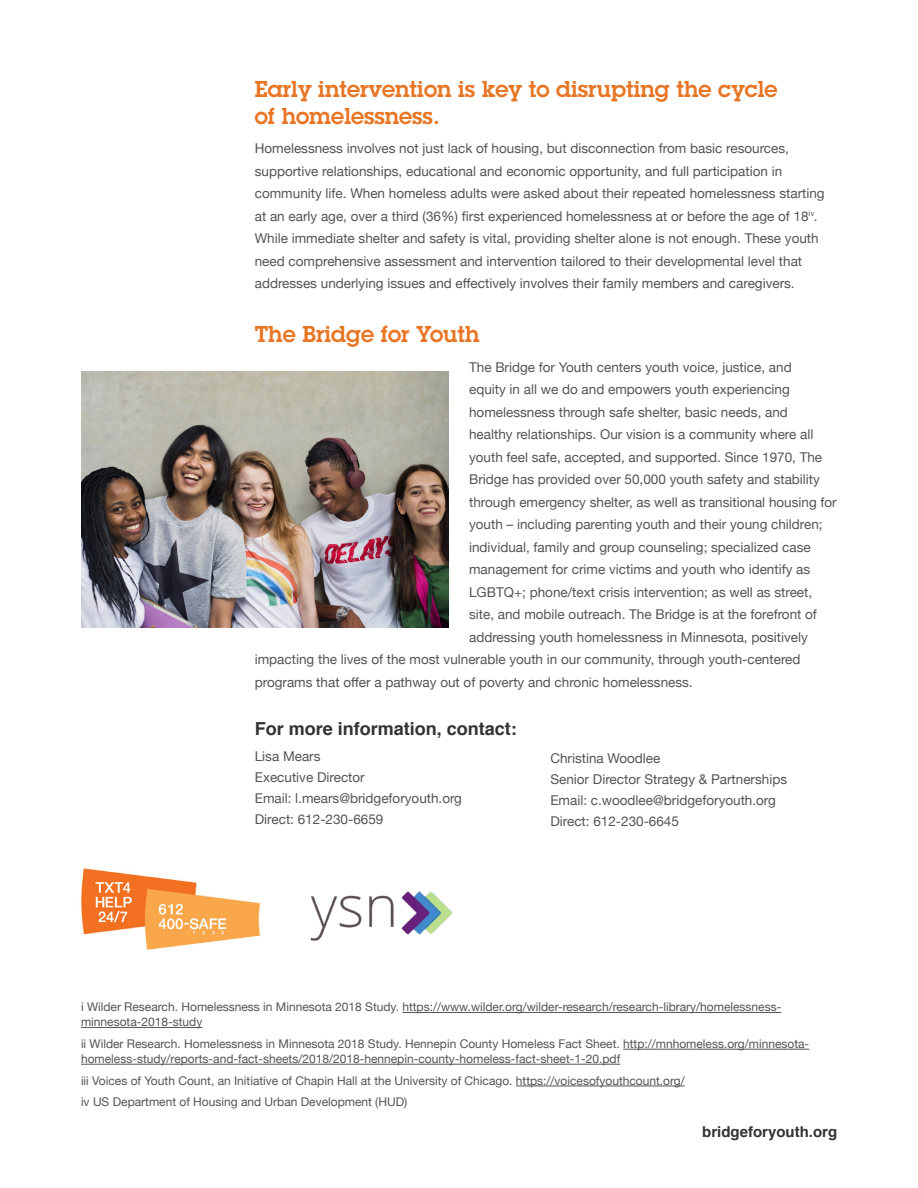
<style>
.page{position:relative;width:918px;height:1188px;background:#fff}
.page>*{position:absolute;margin:0;border:0;box-sizing:border-box;transform-origin:0 0}
.h3{font:600 22.5px/27px "Lubalin Graph Std";color:#e87524}
.t1{font:700 18px "Helvetica";color:#323332}
.t2{font:700 15px "Helvetica";color:#323332}
.t3{font:13.5px/22.5px "Helvetica Neue";color:#575353}
.t4{font:12px/15px "Helvetica Neue";color:#575353}
</style>
<div class="page">
<hr style="left:402px;top:1012px;width:379px;height:1px;background:#575353">
<hr style="left:81px;top:1027px;width:121px;height:1px;background:#575353">
<hr style="left:623px;top:1049px;width:186px;height:1px;background:#575353">
<hr style="left:81px;top:1064px;width:539px;height:1px;background:#575353">
<hr style="left:516px;top:1086px;width:169px;height:1px;background:#575353">
<img style="left:81px;top:868px;width:179px;height:82px">
<img style="left:310px;top:891px;width:143px;height:50px">
<img style="left:81px;top:371px;width:368px;height:257px">
<p class="h3" style="left:255px;top:75px;width:524px">Early intervention is key to disrupting the cycle of homelessness.</p>
<p class="t3" style="left:255px;top:138px;width:571px">Homelessness involves not just lack of housing, but disconnection from basic resources, supportive relationships, educational and economic opportunity, and full participation in community life. When homeless adults were asked about their repeated homelessness starting at an early age, over a third (36%) first experienced homelessness at or before the age of 18<sup>iv</sup>.<br>While immediate shelter and safety is vital, providing shelter alone is not enough. These youth need comprehensive assessment and intervention tailored to their developmental level that addresses underlying issues and effectively involves their family members and caregivers.</p>
<p class="h3" style="left:255px;top:321px;width:226px">The Bridge for Youth</p>
<p class="t3" style="left:469px;top:356px;width:324px">The Bridge for Youth centers youth voice, justice, and</p>
<p class="t3" style="left:469px;top:379px;width:322px">equity in all we do and empowers youth experiencing</p>
<p class="t3" style="left:469px;top:401px;width:320px">homelessness through safe shelter, basic needs, and</p>
<p class="t3" style="left:469px;top:424px;width:346px">healthy relationships. Our vision is a community where all</p>
<p class="t3" style="left:469px;top:446px;width:355px">youth feel safe, accepted, and supported. Since 1970, The</p>
<p class="t3" style="left:469px;top:469px;width:352px">Bridge has provided over 50,000 youth safety and stability</p>
<p class="t3" style="left:469px;top:491px;width:369px">through emergency shelter, as well as transitional housing for</p>
<p class="t3" style="left:469px;top:514px;width:355px">youth – including parenting youth and their young children;</p>
<p class="t3" style="left:469px;top:536px;width:343px">individual, family and group counseling; specialized case</p>
<p class="t3" style="left:469px;top:559px;width:343px">management for crime victims and youth who identify as</p>
<p class="t3" style="left:469px;top:581px;width:345px">LGBTQ+; phone/text crisis intervention; as well as street,</p>
<p class="t3" style="left:469px;top:604px;width:349px">site, and mobile outreach. The Bridge is at the forefront of</p>
<p class="t3" style="left:469px;top:626px;width:340px">addressing youth homelessness in Minnesota, positively</p>
<p class="t3" style="left:255px;top:649px;width:547px">impacting the lives of the most vulnerable youth in our community, through youth-centered</p>
<p class="t3" style="left:255px;top:671px;width:439px">programs that offer a pathway out of poverty and chronic homelessness.</p>
<p class="t1" style="left:255px;top:714px;width:264px">For more information, contact:</p>
<p class="t3" style="left:255px;top:746px;width:209px;line-height:21px">Lisa Mears<br>Executive Director<br>Email: l.mears@bridgeforyouth.org<br>Direct: 612-230-6659</p>
<p class="t3" style="left:550px;top:749px;width:238px;line-height:21px">Christina Woodlee<br>Senior Director Strategy &amp; Partnerships<br>Email: c.woodlee@bridgeforyouth.org<br>Direct: 612-230-6645</p>
<p class="t4" style="left:81px;top:1000px;width:702px">i Wilder Research. Homelessness in Minnesota 2018 Study. https://www.wilder.org/wilder-research/research-library/homelessness&shy;minnesota-2018-study</p>
<p class="t4" style="left:81px;top:1037px;width:730px">ii Wilder Research. Homelessness in Minnesota 2018 Study. Hennepin County Homeless Fact Sheet. http://mnhomeless.org/minnesota&shy;homeless-study/reports-and-fact-sheets/2018/2018-hennepin-county-homeless-fact-sheet-1-20.pdf</p>
<p class="t4" style="left:81px;top:1074px;width:605px">iii Voices of Youth Count, an Initiative of Chapin Hall at the University of Chicago. https://voicesofyouthcount.org/</p>
<p class="t4" style="left:81px;top:1095px;width:328px">iv US Department of Housing and Urban Development (HUD)</p>
<p class="t2" style="left:702px;top:1120px;width:136px">bridgeforyouth.org</p>
</div>
